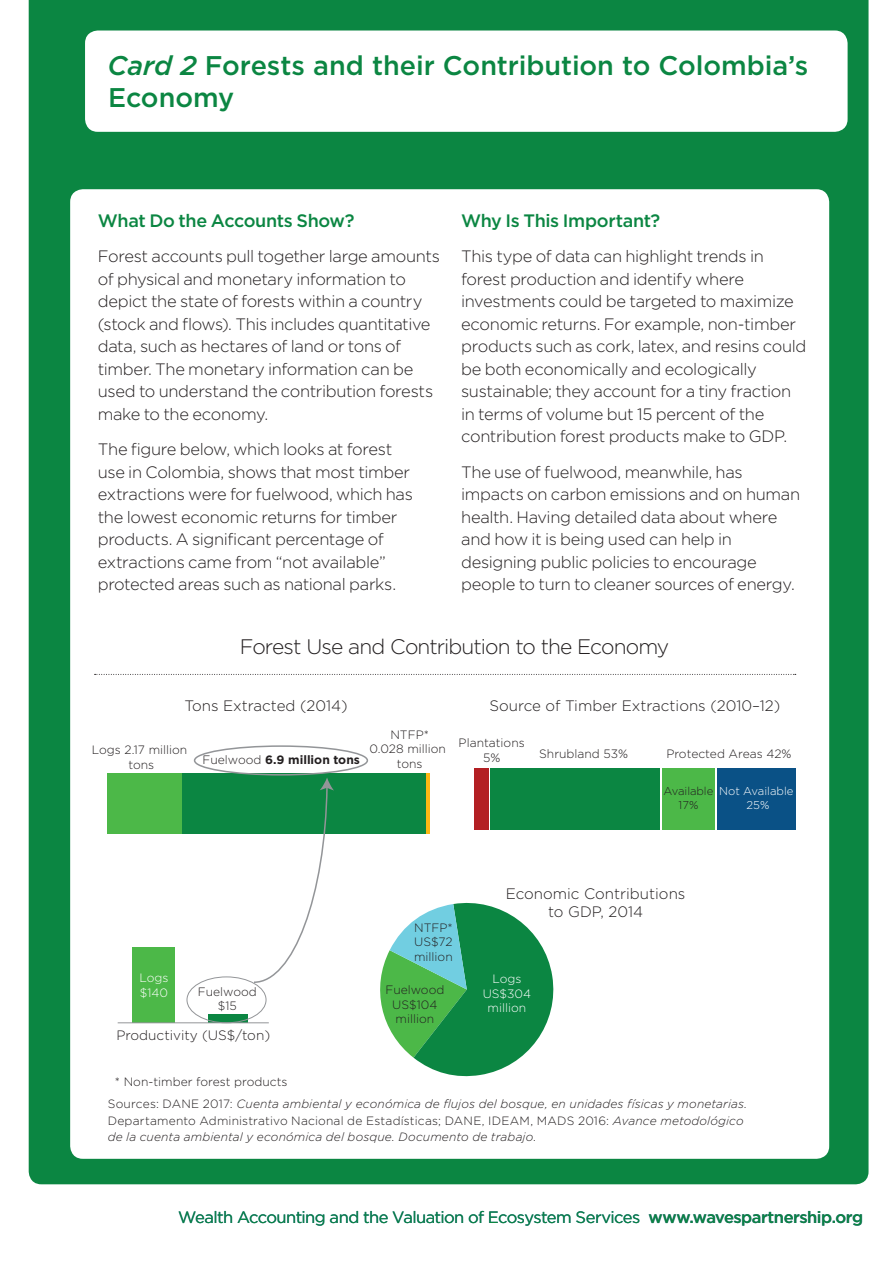
<style>
.page{position:relative;width:893px;height:1263px;background:#fff}
.page>*{position:absolute;margin:0;border:0;box-sizing:border-box;transform-origin:0 0}
.WAVES-H2{font:500 27px/31.5px "Gotham";letter-spacing:-.005em;color:#0b8642}
.WAVES-H0{font:300 21px "Gotham";letter-spacing:-.045em;color:#231f20}
.WAVES-Body-11pt{font:500 18px "Gotham";letter-spacing:-.02em;color:#0b8642}
.WAVES-Body-11pt-2{font:300 16.5px/22.5px "Gotham";letter-spacing:-.02em;color:#231f20}
.WAVES-Folio2{font:16.5px "Gotham";letter-spacing:-.04em;color:#0b8642}
.t1{font:300 15.15px/18.1px "Gotham";color:#231f20;text-align:center}
.t2{font:300 13.65px "Gotham";color:#231f20}
.t3{font:300 12.15px/14.5px "Gotham";color:#231f20;text-align:center}
.t4{font:300 12.15px/14.5px "Gotham";color:#fff;text-align:center}
.t5{font:700 12.15px "Gotham";color:#231f20}
.t6{font:italic 300 12px/16.5px "Gotham";letter-spacing:.01em;color:#231f20}
.t7{font:300 11.4px/13.6px "Gotham";color:#fff;text-align:center}
.t8{font:300 11.4px/13.6px "Gotham";letter-spacing:-.005em;color:#231f20;text-align:center}
.s1{font-style:italic}
.s2{font-weight:300}
.s3{font-style:normal}
.s4{font-weight:500}
</style>
<div class="page">
<div style="left:29px;top:0;width:839px;height:1184px;background:#0b8642"></div>
<div style="left:70px;top:189px;width:759px;height:970px;background:#fff;border-radius:13px"></div>
<div style="left:85px;top:31px;width:763px;height:101px;background:#fff;border-radius:13px"></div>
<div style="left:474px;top:768px;width:15px;height:61px;background:#b31f23"></div>
<div style="left:662px;top:768px;width:53px;height:61px;background:#4cb848"></div>
<div style="left:717px;top:768px;width:79px;height:61px;background:#0a5186"></div>
<div style="left:490px;top:768px;width:169px;height:61px;background:#0b8642"></div>
<svg style="left:425px;top:773px;width:4px;height:61px"></svg>
<div style="left:107px;top:773px;width:75px;height:61px;background:#4cb848"></div>
<div style="left:182px;top:773px;width:243px;height:61px;background:#0b8642"></div>
<div style="left:194px;top:745px;width:174px;height:30px;border:2px solid #939598;border-radius:50%"></div>
<svg style="left:380px;top:902px;width:174px;height:175px"></svg>
<div style="left:208px;top:1014px;width:40px;height:9px;background:#0b8642"></div>
<div style="left:133px;top:947px;width:42px;height:75px;background:#4cb848"></div>
<hr style="left:118px;top:1022px;width:151px;height:1px;background:#939598">
<div style="left:187px;top:976px;width:79px;height:47px;border:1px solid #939598;border-radius:50%"></div>
<svg style="left:252px;top:778px;width:82px;height:206px"></svg>
<svg style="left:95px;top:674px;width:701px;height:1px"></svg>
<p class="WAVES-H2" style="left:108px;top:50px;width:702px"><span class="s1">Card 2</span> Forests and their Contribution to Colombia’s<br>Economy</p>
<p class="WAVES-Body-11pt" style="left:98px;top:209px;width:258px">What Do the Accounts Show?</p>
<p class="WAVES-Body-11pt-2" style="left:98px;top:245px;width:344px">Forest accounts pull together large amounts of physical and monetary information to depict the state of forests within a country (stock and flows). This includes quantitative data, such as hectares of land or tons of timber. The monetary information can be used to understand the contribution forests make to the economy.</p>
<p class="WAVES-Body-11pt-2" style="left:98px;top:437px;width:317px">The figure below, which looks at forest use in Colombia, shows that most timber extractions were for fuelwood, which has the lowest economic returns for timber products. A significant percentage of extractions came from “not available” protected areas such as national parks.</p>
<p class="WAVES-Body-11pt" style="left:461px;top:209px;width:201px">Why Is This Important?</p>
<p class="WAVES-Body-11pt-2" style="left:461px;top:245px;width:347px">This type of data can highlight trends in forest production and identify where investments could be targeted to maximize economic returns. For example, non-timber products such as cork, latex, and resins could be both economically and ecologically sustainable; they account for a tiny fraction in terms of volume but 15 percent of the contribution forest products make to GDP.</p>
<p class="WAVES-Body-11pt-2" style="left:461px;top:460px;width:341px">The use of fuelwood, meanwhile, has impacts on carbon emissions and on human health. Having detailed data about where and how it is being used can help in designing public policies to encourage people to turn to cleaner sources of energy.</p>
<p class="WAVES-H0" style="left:240px;top:633px;width:431px">Forest Use and Contribution to the Economy</p>
<p class="t1" style="left:184px;top:696px;width:165px">Tons Extracted (2014)</p>
<p class="t1" style="left:489px;top:696px;width:292px">Source of Timber Extractions (2010–12)</p>
<p class="t3" style="left:92px;top:742px;width:97px">Logs 2.17 million tons</p>
<p class="t3" style="left:370px;top:727px;width:78px">NTFP*<br>0.028 million</p>
<p class="t5" style="left:202px;top:752px;width:159px"><span class="s2">Fuelwood</span> 6.9 million tons</p>
<p class="t3" style="left:397px;top:756px;width:27px">tons</p>
<p class="t3" style="left:459px;top:735px;width:68px">Plantations<br>5%</p>
<p class="t3" style="left:539px;top:746px;width:90px">Shrubland 53%</p>
<p class="t3" style="left:666px;top:746px;width:127px">Protected Areas 42%</p>
<p class="t7" style="left:719px;top:784px;width:76px">Not Available<br>25%</p>
<p class="t8" style="left:664px;top:784px;width:51px">Available<br>17%</p>
<p class="t1" style="left:506px;top:884px;width:181px">Economic Contributions to GDP, 2014</p>
<p class="t4" style="left:139px;top:970px;width:31px;text-align:left">Logs $140</p>
<p class="t3" style="left:198px;top:983px;width:60px">Fuelwood $15</p>
<p class="t2" style="left:116px;top:1026px;width:155px">Productivity (US$/ton)</p>
<p class="t3" style="left:115px;top:1074px;width:174px">* Non-timber forest products</p>
<p class="t3" style="left:414px;top:920px;width:40px;text-align:justify">NTFP* US$72 million</p>
<p class="t3" style="left:385px;top:982px;width:60px">Fuelwood<br>US$104 million</p>
<p class="t4" style="left:483px;top:971px;width:50px">Logs<br>US$304 million</p>
<p class="t6" style="left:108px;top:1095px;width:641px"><span class="s3">Sources: DANE 2017:</span> Cuenta ambiental y económica de flujos del bosque, en unidades físicas y monetarias.<br><span class="s3">Departamento Administrativo Nacional de Estadísticas; DANE, IDEAM, MADS 2016:</span> Avance metodológico de la cuenta ambiental y económica del bosque. Documento de trabajo.</p>
<p class="WAVES-Folio2" style="left:178px;top:1206px;width:686px">Wealth Accounting and the Valuation of Ecosystem Services <span class="s4">www.wavespartnership.org</span></p>
</div>
